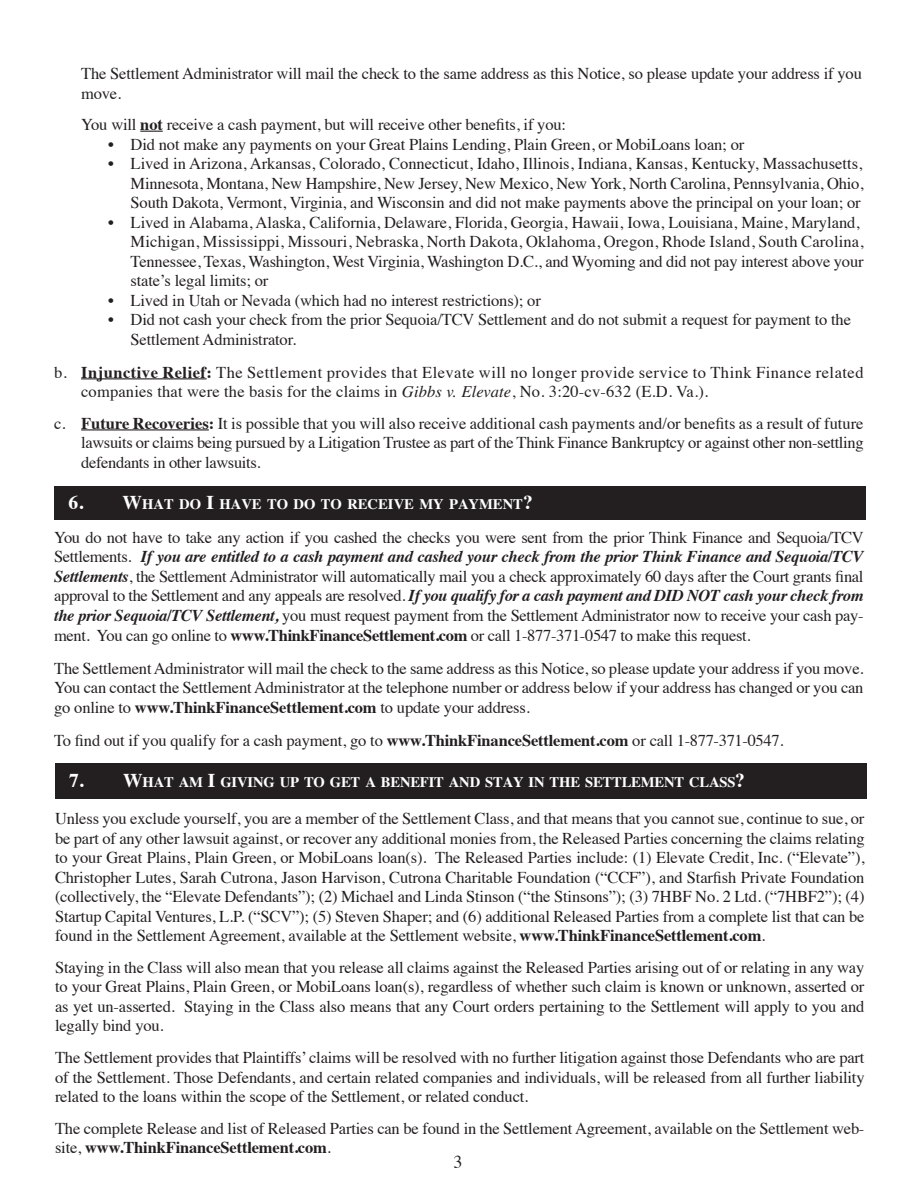
<style>
.page{position:relative;width:919px;height:1189px;background:#fff}
.page>*{position:absolute;margin:0;border:0;box-sizing:border-box;transform-origin:0 0}
.t1{font:18px "Times";color:#231f20}
.t2{font:16.5px/19.5px "Times";letter-spacing:-.01em;color:#231f20;text-align:justify}
.t3{font:16.5px/19.5px "Times";letter-spacing:.01em;color:#231f20;text-align:right}
.t4{font:16.5px "Times";letter-spacing:.03em;color:#231f20}
.t5{font:700 14.7px "Times";letter-spacing:-.015em;color:#fff}
.s1{font-weight:700}
.s2{font-style:italic}
.s3{font-size:19.5px}
.s4{font-weight:700;font-style:italic}
</style>
<div class="page">
<svg style="left:140px;top:131px;width:23px;height:1px"></svg>
<hr style="left:81px;top:378px;width:126px;height:1px;background:#231f20">
<hr style="left:81px;top:429px;width:128px;height:1px;background:#231f20">
<div style="left:54px;top:486px;width:812px;height:33px;background:#231f20"></div>
<div style="left:55px;top:763px;width:812px;height:35px;background:#231f20"></div>
<p class="t2" style="left:81px;top:62px;width:782px">The Settlement Administrator will mail the check to the same address as this Notice, so please update your address if you</p>
<p class="t2" style="left:81px;top:82px;width:42px">move.</p>
<p class="t2" style="left:81px;top:113px;width:487px">You will <span class="s1">not</span> receive a cash payment, but will receive other benefits, if you:</p>
<p class="t2" style="left:108px;top:133px;width:638px">• Did not make any payments on your Great Plains Lending, Plain Green, or MobiLoans loan; or</p>
<p class="t2" style="left:108px;top:152px;width:756px">• Lived in Arizona, Arkansas, Colorado, Connecticut, Idaho, Illinois, Indiana, Kansas, Kentucky, Massachusetts,</p>
<p class="t2" style="left:131px;top:172px;width:734px">Minnesota, Montana, New Hampshire, New Jersey, New Mexico, New York, North Carolina, Pennsylvania, Ohio,</p>
<p class="t2" style="left:131px;top:191px;width:732px">South Dakota, Vermont, Virginia, and Wisconsin and did not make payments above the principal on your loan; or</p>
<p class="t3" style="left:108px;top:211px;width:757px">• Lived in Alabama, Alaska, California, Delaware, Florida, Georgia, Hawaii, Iowa, Louisiana, Maine, Maryland,<br>Michigan, Mississippi, Missouri, Nebraska, North Dakota, Oklahoma, Oregon, Rhode Island, South Carolina,</p>
<p class="t2" style="left:131px;top:250px;width:735px">Tennessee, Texas, Washington, West Virginia, Washington D.C., and Wyoming and did not pay interest above your</p>
<p class="t2" style="left:131px;top:269px;width:139px">state’s legal limits; or</p>
<p class="t2" style="left:108px;top:289px;width:434px">• Lived in Utah or Nevada (which had no interest restrictions); or</p>
<p class="t2" style="left:108px;top:308px;width:744px">• Did not cash your check from the prior Sequoia/TCV Settlement and do not submit a request for payment to the</p>
<p class="t2" style="left:131px;top:328px;width:167px">Settlement Administrator.</p>
<p class="t4" style="left:54px;top:356px;width:811px">b. <span class="s1">Injunctive Relief:</span> The Settlement provides that Elevate will no longer provide service to Think Finance related</p>
<p class="t3" style="left:81px;top:380px;width:629px">companies that were the basis for the claims in <span class="s2">Gibbs v. Elevate</span>, No. 3:20-cv-632 (E.D. Va.).</p>
<p class="t2" style="left:54px;top:412px;width:811px">c. <span class="s1">Future Recoveries:</span> It is possible that you will also receive additional cash payments and/or benefits as a result of future</p>
<p class="t2" style="left:81px;top:431px;width:784px">lawsuits or claims being pursued by a Litigation Trustee as part of the Think Finance Bankruptcy or against other non-settling</p>
<p class="t2" style="left:81px;top:451px;width:181px">defendants in other lawsuits.</p>
<p class="t5" style="left:69px;top:490px;width:466px"><span class="s3">6. W</span>HAT DO <span class="s3">I</span> HAVE TO DO TO RECEIVE MY PAYMENT<span class="s3">?</span></p>
<p class="t2" style="left:54px;top:526px;width:811px">You do not have to take any action if you cashed the checks you were sent from the prior Think Finance and Sequoia/TCV Settlements. <span class="s4">If you are entitled to a cash payment and cashed your check from the prior Think Finance and Sequoia/TCV Settlements</span>, the Settlement Administrator will automatically mail you a check approximately 60 days after the Court grants final approval to the Settlement and any appeals are resolved. <span class="s4">If you qualify for a cash payment and DID NOT cash your check from the prior Sequoia/TCV Settlement,</span> you must request payment from the Settlement Administrator now to receive your cash pay&shy;ment. You can go online to <span class="s1">www.ThinkFinanceSettlement.com</span> or call 1-877-371-0547 to make this request.</p>
<p class="t2" style="left:54px;top:656px;width:811px">The Settlement Administrator will mail the check to the same address as this Notice, so please update your address if you move.<br>You can contact the Settlement Administrator at the telephone number or address below if your address has changed or you can go online to <span class="s1">www.ThinkFinanceSettlement.com</span> to update your address.</p>
<p class="t2" style="left:54px;top:728px;width:731px">To find out if you qualify for a cash payment, go to <span class="s1">www.ThinkFinanceSettlement.com</span> or call 1-877-371-0547.</p>
<p class="t5" style="left:69px;top:767px;width:677px"><span class="s3">7. W</span>HAT AM <span class="s3">I</span> GIVING UP TO GET A BENEFIT AND STAY IN THE SETTLEMENT CLASS<span class="s3">?</span></p>
<p class="t2" style="left:55px;top:807px;width:811px">Unless you exclude yourself, you are a member of the Settlement Class, and that means that you cannot sue, continue to sue, or be part of any other lawsuit against, or recover any additional monies from, the Released Parties concerning the claims relating to your Great Plains, Plain Green, or MobiLoans loan(s). The Released Parties include: (1) Elevate Credit, Inc. (“Elevate”), Christopher Lutes, Sarah Cutrona, Jason Harvison, Cutrona Charitable Foundation (“CCF”), and Starfish Private Foundation (collectively, the “Elevate Defendants”); (2) Michael and Linda Stinson (“the Stinsons”); (3) 7HBF No. 2 Ltd. (“7HBF2”); (4)<br>Startup Capital Ventures, L.P. (“SCV”); (5) Steven Shaper; and (6) additional Released Parties from a complete list that can be found in the Settlement Agreement, available at the Settlement website, <span class="s1">www.ThinkFinanceSettlement.com</span>.</p>
<p class="t2" style="left:55px;top:955px;width:811px">Staying in the Class will also mean that you release all claims against the Released Parties arising out of or relating in any way to your Great Plains, Plain Green, or MobiLoans loan(s), regardless of whether such claim is known or unknown, asserted or as yet un-asserted. Staying in the Class also means that any Court orders pertaining to the Settlement will apply to you and legally bind you.</p>
<p class="t2" style="left:55px;top:1045px;width:811px">The Settlement provides that Plaintiffs’ claims will be resolved with no further litigation against those Defendants who are part of the Settlement. Those Defendants, and certain related companies and individuals, will be released from all further liability related to the loans within the scope of the Settlement, or related conduct.</p>
<p class="t2" style="left:55px;top:1116px;width:811px">The complete Release and list of Released Parties can be found in the Settlement Agreement, available on the Settlement web&shy;site, <span class="s1">www.ThinkFinanceSettlement.com</span>.</p>
<p class="t1" style="left:453px;top:1144px;width:10px">3</p>
</div>
